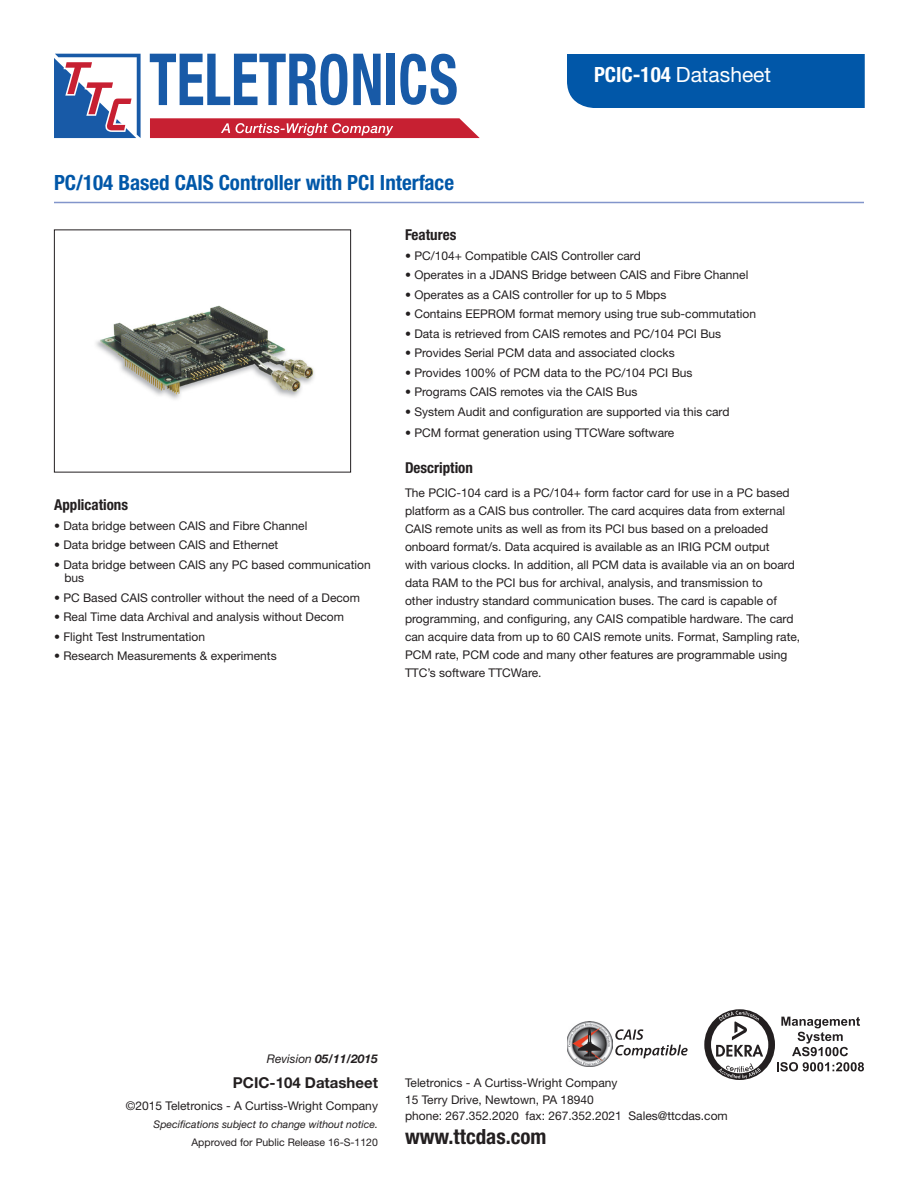
<style>
.page{position:relative;width:918px;height:1188px;background:#fff}
.page>*{position:absolute;margin:0;border:0;box-sizing:border-box;transform-origin:0 0}
.t1{font:700 condensed 21px "Helvetica Neue LT Std";color:#0157a8}
.t2{font:21px "Helvetica Neue LT Std";color:#fff}
.t3{font:700 condensed 21px "Helvetica Neue LT Std";color:#231f20}
.t4{font:700 condensed 15px "Helvetica Neue LT Std";color:#231f20}
.t5{font:700 15px "Helvetica Neue LT Std";color:#231f20}
.t6{font:12px/18px "Helvetica Neue LT Std";color:#231f20}
.t7{font:italic 700 12px "Helvetica Neue LT Std";color:#231f20}
.t8{font:italic 10.5px "Helvetica Neue LT Std";color:#231f20}
.t9{font:10.5px "Helvetica Neue LT Std";color:#231f20}
.s1{font-weight:700;font-stretch:condensed}
.s2{font-weight:400}
</style>
<div class="page">
<div style="left:567px;top:54px;width:298px;height:54px;background:#0157a8"></div>
<hr style="left:54px;top:202px;width:810px;height:1px;background:#8295cb">
<img style="left:96px;top:305px;width:218px;height:95px">
<div style="left:54px;top:230px;width:297px;height:242px;border:1px solid #231f20"></div>
<img style="left:567px;top:1021px;width:45px;height:46px">
<svg style="left:615px;top:1029px;width:73px;height:29px"></svg>
<svg style="left:704px;top:1009px;width:160px;height:71px"></svg>
<svg style="left:54px;top:54px;width:87px;height:84px"></svg>
<svg style="left:150px;top:54px;width:197px;height:51px"></svg>
<svg style="left:353px;top:54px;width:28px;height:51px"></svg>
<div style="left:387px;top:54px;width:8px;height:51px;background:#185aa7"></div>
<svg style="left:400px;top:54px;width:57px;height:51px"></svg>
<svg style="left:150px;top:118px;width:330px;height:20px;background:#ce3d4d"></svg>
<h1 class="t1" style="left:54px;top:170px;width:402px">PC/104 Based CAIS Controller with PCI Interface</h1>
<h1 class="t2" style="left:594px;top:63px;width:179px"><span class="s1">PCIC-104</span> Datasheet</h1>
<p class="t4" style="left:54px;top:496px;width:76px">Applications</p>
<p class="t6" style="left:54px;top:516px;width:255px">• Data bridge between CAIS and Fibre Channel</p>
<p class="t6" style="left:54px;top:536px;width:226px">• Data bridge between CAIS and Ethernet</p>
<p class="t6" style="left:64px;top:558px;width:308px;line-height:13.5px;text-indent:-10px">• Data bridge between CAIS any PC based communication bus</p>
<p class="t6" style="left:54px;top:588px;width:308px">• PC Based CAIS controller without the need of a Decom</p>
<p class="t6" style="left:54px;top:608px;width:292px">• Real Time data Archival and analysis without Decom</p>
<p class="t6" style="left:54px;top:627px;width:153px">• Flight Test Instrumentation</p>
<p class="t6" style="left:54px;top:647px;width:224px">• Research Measurements &amp; experiments</p>
<p class="t4" style="left:405px;top:226px;width:53px">Features</p>
<p class="t6" style="left:405px;top:246px;width:237px">• PC/104+ Compatible CAIS Controller card</p>
<p class="t6" style="left:405px;top:266px;width:345px">• Operates in a JDANS Bridge between CAIS and Fibre Channel</p>
<p class="t6" style="left:405px;top:285px;width:263px">• Operates as a CAIS controller for up to 5 Mbps</p>
<p class="t6" style="left:405px;top:305px;width:353px">• Contains EEPROM format memory using true sub-commutation</p>
<p class="t6" style="left:405px;top:324px;width:318px">• Data is retrieved from CAIS remotes and PC/104 PCI Bus</p>
<p class="t6" style="left:405px;top:344px;width:271px">• Provides Serial PCM data and associated clocks</p>
<p class="t6" style="left:405px;top:363px;width:289px">• Provides 100% of PCM data to the PC/104 PCI Bus</p>
<p class="t6" style="left:405px;top:383px;width:234px">• Programs CAIS remotes via the CAIS Bus</p>
<p class="t6" style="left:405px;top:402px;width:326px">• System Audit and configuration are supported via this card</p>
<p class="t6" style="left:405px;top:423px;width:271px">• PCM format generation using TTCWare software</p>
<p class="t4" style="left:405px;top:458px;width:69px">Description</p>
<p class="t6" style="left:405px;top:483px;width:397px">The PCIC-104 card is a PC/104+ form factor card for use in a PC based platform as a CAIS bus controller. The card acquires data from external CAIS remote units as well as from its PCI bus based on a preloaded onboard format/s. Data acquired is available as an IRIG PCM output<br>with various clocks. In addition, all PCM data is available via an on board data RAM to the PCI bus for archival, analysis, and transmission to<br>other industry standard communication buses. The card is capable of programming, and configuring, any CAIS compatible hardware. The card can acquire data from up to 60 CAIS remote units. Format, Sampling rate, PCM rate, PCM code and many other features are programmable using TTC’s software TTCWare.</p>
<p class="t7" style="left:267px;top:1051px;width:113px"><span class="s2">Revision</span> 05/11/2015</p>
<p class="t5" style="left:233px;top:1073px;width:147px">PCIC-104 Datasheet</p>
<p class="t6" style="left:126px;top:1097px;width:254px">©2015 Teletronics - A Curtiss-Wright Company</p>
<p class="t8" style="left:154px;top:1118px;width:226px">Specifications subject to change without notice.</p>
<p class="t9" style="left:191px;top:1136px;width:188px">Approved for Public Release 16-S-1120</p>
<p class="t6" style="left:405px;top:1074px;width:324px;line-height:16.5px">Teletronics - A Curtiss-Wright Company<br>15 Terry Drive, Newtown, PA 18940<br>phone: 267.352.2020 fax: 267.352.2021 Sales@ttcdas.com</p>
<h1 class="t3" style="left:405px;top:1124px;width:143px">www.ttcdas.com</h1>
</div>
